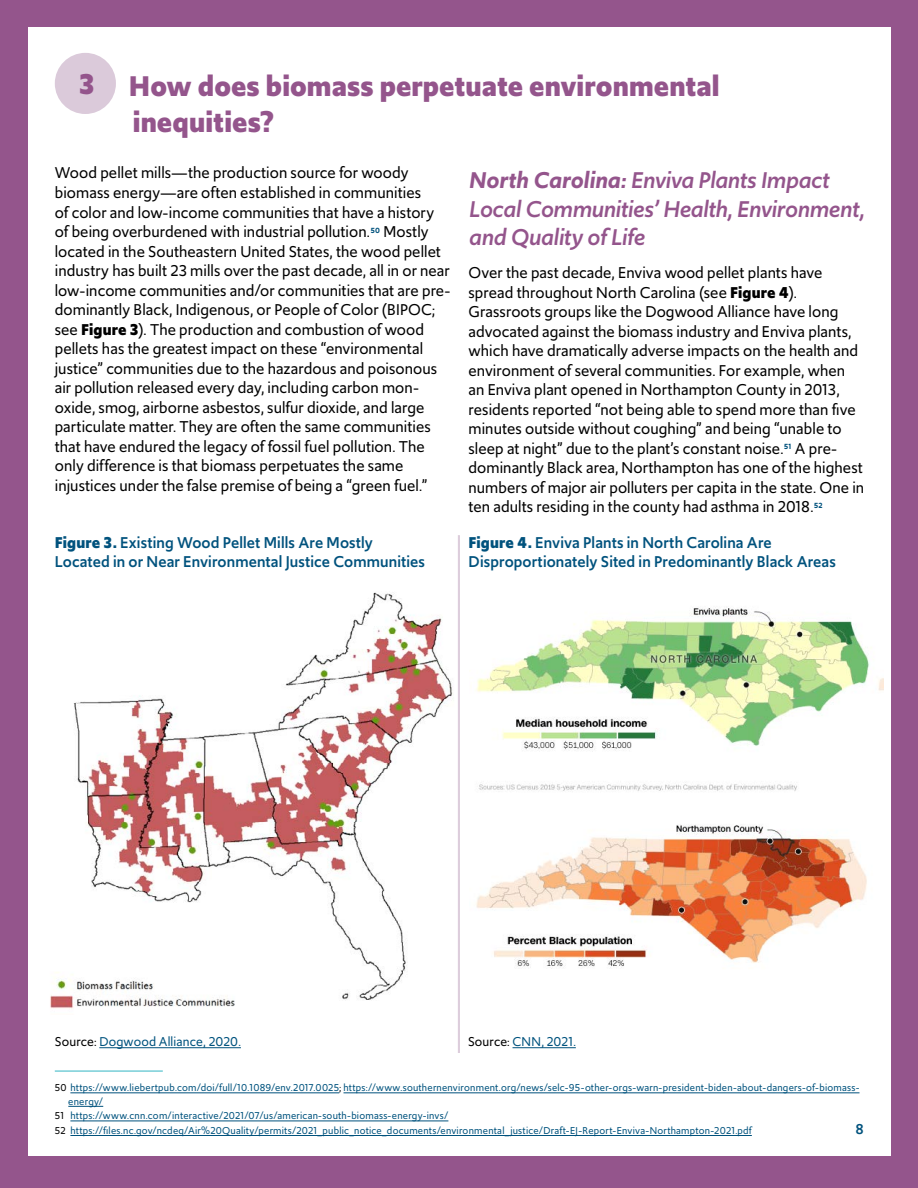
<style>
.page{position:relative;width:918px;height:1188px;background:#94558c}
.page>*{position:absolute;margin:0;border:0;box-sizing:border-box;transform-origin:0 0}
.t1{font:700 30px/36px "Upgrade";letter-spacing:.005em;color:#94558c}
.t2{font:italic 500 24px/28.8px "Upgrade";letter-spacing:-.01em;color:#94558c}
.t3{font:16.5px/19.5px "Upgrade";letter-spacing:.005em;color:#000}
.t4{font:500 16.5px/19.5px "Upgrade";letter-spacing:.005em;color:#00527d}
.t5{font:500 15px "Upgrade";color:#00527d}
.t6{font:13.5px "Upgrade";letter-spacing:.01em;color:#00537e}
.t7{font:10.5px/13.5px "Upgrade";letter-spacing:.02em;color:#00537e}
.s1{font-weight:700}
.s2{font-weight:600}
.s3{color:#000}
</style>
<div class="page">
<div style="left:28px;top:27px;width:863px;height:1129px;background:#fff"></div>
<div style="left:55px;top:53px;width:61px;height:61px;background:#dbcada;border-radius:50%"></div>
<hr style="left:55px;top:1070px;width:108px;height:2px;background:#77ced7">
<hr style="left:70px;top:1092px;width:269px;height:1px;background:#00527d">
<hr style="left:344px;top:1092px;width:516px;height:1px;background:#00527d">
<hr style="left:68px;top:1106px;width:35px;height:1px;background:#00527d">
<hr style="left:70px;top:1121px;width:378px;height:1px;background:#00527d">
<hr style="left:70px;top:1135px;width:682px;height:1px;background:#00527d">
<img style="left:50px;top:592px;width:403px;height:417px">
<img style="left:476px;top:607px;width:407px;height:184px">
<img style="left:476px;top:825px;width:391px;height:144px">
<hr style="left:99px;top:1047px;width:142px;height:1px;background:#00527d">
<hr style="left:513px;top:1047px;width:63px;height:1px;background:#00527d">
<hr style="left:459px;top:535px;width:1px;height:518px;background:#d9c8d8">
<hr style="left:458px;top:535px;width:1px;height:518px;background:#d9c8d8">
<h1 class="t1" style="left:133px;top:68px;width:588px;text-indent:-54px">3 How does biomass perpetuate environmental inequities?</h1>
<p class="t3" style="left:55px;top:163px;width:397px">Wood pellet mills—the production source for woody biomass energy—are often established in communities<br>of color and low-income communities that have a history of being overburdened with industrial pollution.<sup>50</sup> Mostly located in the Southeastern United States, the wood pellet industry has built 23 mills over the past decade, all in or near low-income communities and/or communities that are pre&shy;dominantly Black, Indigenous, or People of Color (BIPOC; see <span class="s1">Figure 3</span>). The production and combustion of wood pellets has the greatest impact on these “environmental justice” communities due to the hazardous and poisonous air pollution released every day, including carbon mon&shy;oxide, smog, airborne asbestos, sulfur dioxide, and large particulate matter. They are often the same communities that have endured the legacy of fossil fuel pollution. The only difference is that biomass perpetuates the same injustices under the false premise of being a “green fuel.”</p>
<h2 class="t2" style="left:469px;top:165px;width:397px"><span class="s2">North Carolina:</span> Enviva Plants Impact<br>Local Communities’ Health, Environment, and Quality of Life</h2>
<p class="t3" style="left:469px;top:263px;width:397px">Over the past decade, Enviva wood pellet plants have spread throughout North Carolina (see <span class="s1">Figure 4</span>).<br>Grassroots groups like the Dogwood Alliance have long advocated against the biomass industry and Enviva plants, which have dramatically adverse impacts on the health and environment of several communities. For example, when an Enviva plant opened in Northampton County in 2013, residents reported “not being able to spend more than five minutes outside without coughing” and being “unable to sleep at night” due to the plant’s constant noise.<sup>51</sup> A pre&shy;dominantly Black area, Northampton has one of the highest numbers of major air polluters per capita in the state. One in ten adults residing in the county had asthma in 2018.<sup>52</sup></p>
<p class="t4" style="left:55px;top:532px;width:372px"><span class="s1">Figure 3.</span> Existing Wood Pellet Mills Are Mostly<br>Located in or Near Environmental Justice Communities</p>
<p class="t4" style="left:469px;top:532px;width:369px"><span class="s1">Figure 4.</span> Enviva Plants in North Carolina Are<br>Disproportionately Sited in Predominantly Black Areas</p>
<p class="t6" style="left:55px;top:1033px;width:188px"><span class="s3">Source:</span> Dogwood Alliance, 2020.</p>
<p class="t6" style="left:468px;top:1033px;width:109px"><span class="s3">Source:</span> CNN, 2021.</p>
<p class="t7" style="left:68px;top:1081px;width:793px;text-indent:-13px"><span class="s3">50</span> https://www.liebertpub.com/doi/full/10.1089/env.2017.0025<span class="s3">;</span> https://www.southernenvironment.org/news/selc-95-other-orgs-warn-president-biden-about-dangers-of-biomass&shy;energy/</p>
<p class="t7" style="left:55px;top:1109px;width:699px;line-height:14.5px"><span class="s3">51</span> https://www.cnn.com/interactive/2021/07/us/american-south-biomass-energy-invs/<br><span class="s3">52</span> https://files.nc.gov/ncdeq/Air%20Quality/permits/2021_public_notice_documents/environmental_justice/Draft-EJ-Report-Enviva-Northampton-2021.pdf</p>
<p class="t5" style="left:856px;top:1119px;width:10px">8</p>
</div>
